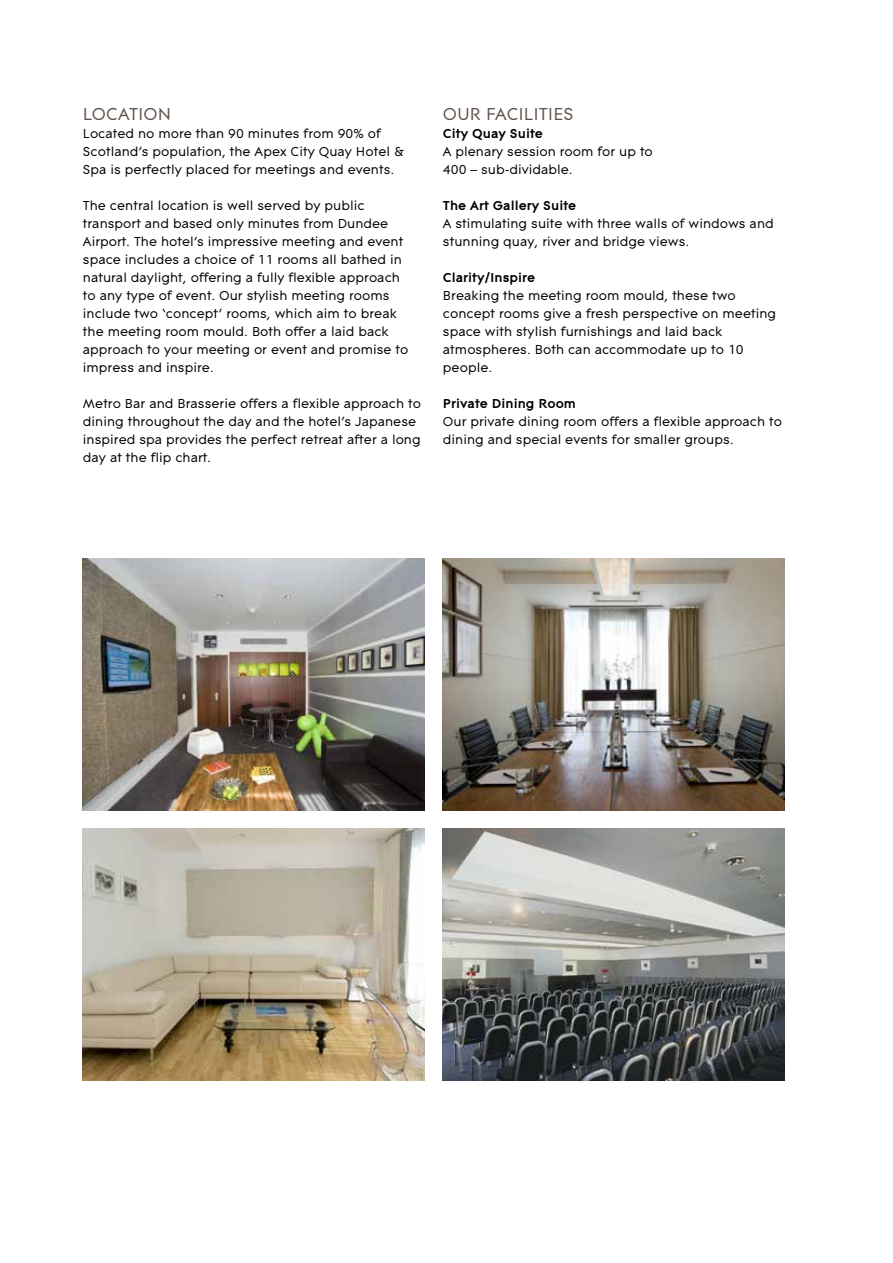
<style>
.page{position:relative;width:893px;height:1263px;background:#fff}
.page>*{position:absolute;margin:0;border:0;box-sizing:border-box;transform-origin:0 0}
.t1{font:18px "Contax Pro 55";color:#5f514b}
.t2{font:13.5px/18px "Contax Pro 55";color:#000}
.t3{font:700 13.5px "Contax Pro 75";color:#000}
</style>
<div class="page">
<img style="left:83px;top:558px;width:342px;height:252px">
<img style="left:443px;top:558px;width:342px;height:252px">
<img style="left:83px;top:828px;width:342px;height:252px">
<img style="left:443px;top:828px;width:342px;height:252px">
<h1 class="t1" style="left:83px;top:103px;width:90px">Location</h1>
<p class="t2" style="left:83px;top:124px;width:323px">Located no more than 90 minutes from 90% of<br>Scotland’s population, the Apex City Quay Hotel &amp;<br>Spa is perfectly placed for meetings and events.</p>
<p class="t2" style="left:83px;top:196px;width:327px">The central location is well served by public transport and based only minutes from Dundee Airport. The hotel’s impressive meeting and event space includes a choice of 11 rooms all bathed in natural daylight, offering a fully flexible approach to any type of event. Our stylish meeting rooms include two ‘concept’ rooms, which aim to break the meeting room mould. Both offer a laid back approach to your meeting or event and promise to impress and inspire.</p>
<p class="t2" style="left:83px;top:394px;width:340px">Metro Bar and Brasserie offers a flexible approach to dining throughout the day and the hotel’s Japanese inspired spa provides the perfect retreat after a long day at the flip chart.</p>
<h1 class="t1" style="left:443px;top:103px;width:130px">Our Facilities</h1>
<p class="t3" style="left:443px;top:125px;width:102px">City Quay Suite</p>
<p class="t2" style="left:443px;top:142px;width:211px">A plenary session room for up to<br>400 – sub-dividable.</p>
<p class="t3" style="left:443px;top:197px;width:135px">The Art Gallery Suite</p>
<p class="t2" style="left:443px;top:214px;width:332px">A stimulating suite with three walls of windows and stunning quay, river and bridge views.</p>
<p class="t3" style="left:443px;top:269px;width:94px">Clarity/Inspire</p>
<p class="t2" style="left:443px;top:286px;width:335px">Breaking the meeting room mould, these two concept rooms give a fresh perspective on meeting space with stylish furnishings and laid back atmospheres. Both can accommodate up to 10 people.</p>
<p class="t3" style="left:443px;top:395px;width:135px">Private Dining Room</p>
<p class="t2" style="left:443px;top:412px;width:341px">Our private dining room offers a flexible approach to dining and special events for smaller groups.</p>
</div>
